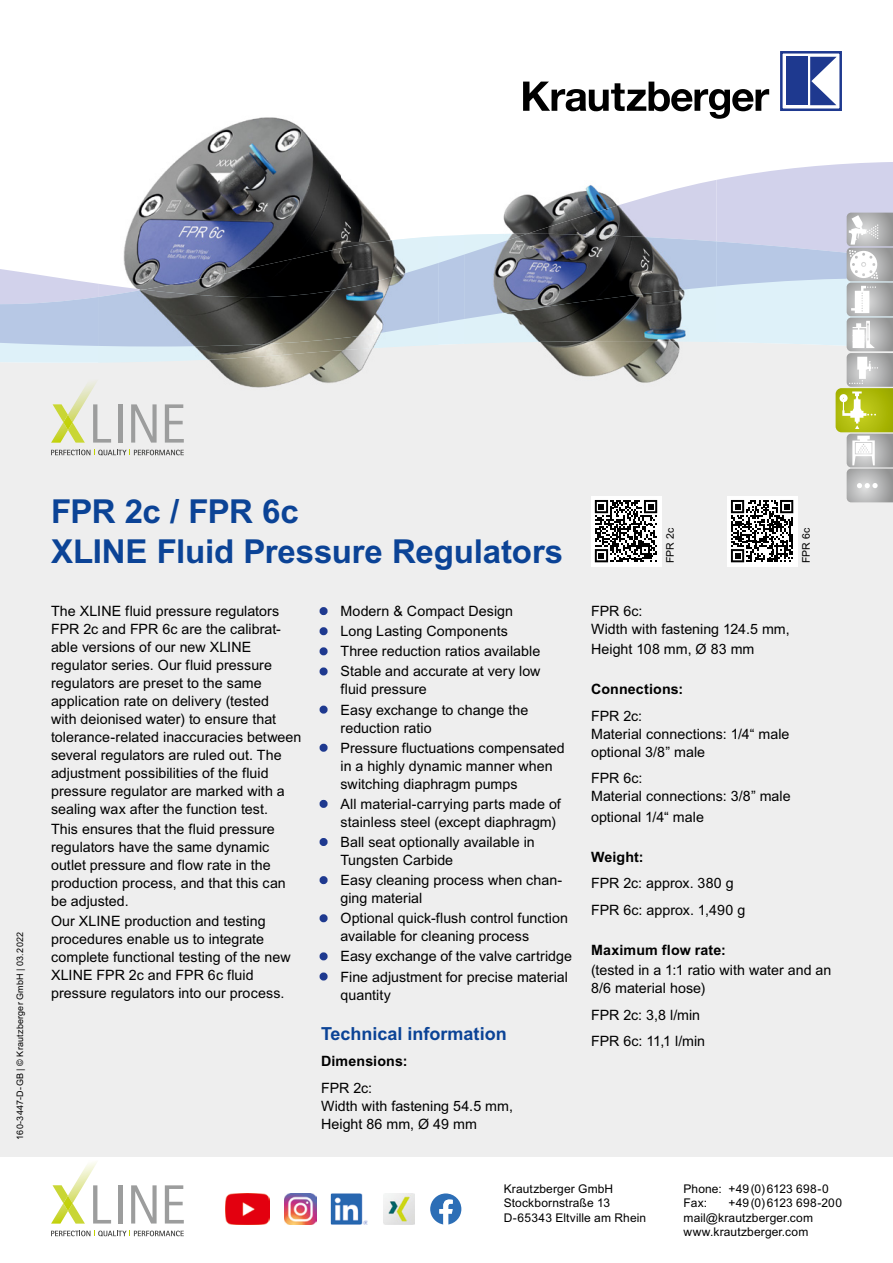
<style>
.page{position:relative;width:893px;height:1263px;background:#fff}
.page>*{position:absolute;margin:0;border:0;box-sizing:border-box;transform-origin:0 0}
.t1{font:700 33px/39.6px "Arial";letter-spacing:-.005em;color:#0b4396}
.t2{font:700 18px "Arial";color:#0b4396}
.t3{font:14.25px/18px "Arial";letter-spacing:.005em;color:#000}
.t4{font:700 14.25px "Arial";letter-spacing:.01em;color:#000}
.t5{font:12px/14.4px "Arial";letter-spacing:.01em;color:#000}
.t6{font:10.5px "Arial";color:#000}
.t7{font:9px "Arial";letter-spacing:.02em;color:#000}
.s1{color:#1e398f}
</style>
<div class="page">
<div style="left:0;top:307px;width:893px;height:850px;background:#eee"></div>
<div style="left:0;top:346px;width:98px;height:17px;background:#def1f9"></div>
<svg style="left:438px;top:162px;width:455px;height:79px;fill:#d2d2eb"></svg>
<svg style="left:0;top:241px;width:836px;height:105px"></svg>
<svg style="left:523px;top:82px;width:246px;height:37px"></svg>
<svg style="left:780px;top:51px;width:62px;height:60px"></svg>
<div style="left:786px;top:57px;width:22px;height:48px;background:#1e398f"></div>
<svg style="left:810px;top:57px;width:27px;height:48px"></svg>
<svg style="left:430px;top:1193px;width:31px;height:32px"></svg>
<img style="left:285px;top:1193px;width:31px;height:32px">
<img style="left:383px;top:1193px;width:31px;height:32px">
<img style="left:225px;top:1193px;width:44px;height:32px">
<img style="left:331px;top:1193px;width:36px;height:32px">
<img style="left:333px;top:1196px;width:27px;height:26px">
<svg style="left:319px;top:607px;width:9px;height:69px"></svg>
<svg style="left:319px;top:705px;width:9px;height:9px"></svg>
<svg style="left:319px;top:743px;width:9px;height:9px"></svg>
<svg style="left:319px;top:799px;width:9px;height:9px"></svg>
<svg style="left:319px;top:838px;width:9px;height:8px"></svg>
<svg style="left:319px;top:876px;width:9px;height:9px"></svg>
<svg style="left:319px;top:914px;width:9px;height:9px"></svg>
<svg style="left:319px;top:952px;width:9px;height:29px"></svg>
<div style="left:591px;top:496px;width:70px;height:70px;background:#fff"></div>
<svg style="left:595px;top:500px;width:62px;height:62px"></svg>
<svg style="left:51px;top:450px;width:133px;height:5px"></svg>
<div style="left:118px;top:404px;width:5px;height:39px;background:#9c9d9d"></div>
<svg style="left:131px;top:404px;width:26px;height:39px"></svg>
<svg style="left:165px;top:404px;width:19px;height:39px"></svg>
<div style="left:727px;top:496px;width:70px;height:70px;background:#fff"></div>
<svg style="left:731px;top:500px;width:62px;height:62px"></svg>
<img style="left:464px;top:162px;width:252px;height:179px">
<img style="left:464px;top:341px;width:252px;height:42px">
<img style="left:527px;top:180px;width:189px;height:54px">
<img style="left:464px;top:234px;width:252px;height:85px">
<svg style="left:51px;top:1230px;width:133px;height:6px"></svg>
<div style="left:118px;top:1185px;width:5px;height:38px;background:#9c9d9d"></div>
<svg style="left:131px;top:1185px;width:26px;height:38px"></svg>
<svg style="left:165px;top:1185px;width:19px;height:38px"></svg>
<svg style="left:51px;top:1162px;width:60px;height:61px"></svg>
<img style="left:126px;top:117px;width:215px;height:119px">
<img style="left:341px;top:177px;width:48px;height:59px">
<img style="left:211px;top:363px;width:155px;height:25px">
<img style="left:98px;top:236px;width:340px;height:127px">
<img style="left:98px;top:284px;width:46px;height:13px">
<svg style="left:51px;top:381px;width:60px;height:62px"></svg>
<svg style="left:836px;top:213px;width:57px;height:289px"></svg>
<p class="t7" style="left:15px;top:1140px;width:209px;rotate:-90deg">160-3447-D-GB | © Krautzberger GmbH | 03.2022</p>
<h1 class="t1" style="left:51px;top:492px;width:514px">FPR 2c / FPR 6c<br>XLINE Fluid Pressure Regulators</h1>
<p class="t3" style="left:51px;top:602px;width:252px">The XLINE fluid pressure regulators FPR 2c and FPR 6c are the calibrat&shy;able versions of our new XLINE regulator series. Our fluid pressure regulators are preset to the same application rate on delivery (tested<br>with deionised water) to ensure that tolerance-related inaccuracies between several regulators are ruled out. The adjustment possibilities of the fluid pressure regulator are marked with a sealing wax after the function test.</p>
<p class="t3" style="left:51px;top:820px;width:236px">This ensures that the fluid pressure regulators have the same dynamic outlet pressure and flow rate in the production process, and that this can be adjusted.</p>
<p class="t3" style="left:51px;top:912px;width:241px">Our XLINE production and testing procedures enable us to integrate complete functional testing of the new XLINE FPR 2c and FPR 6c fluid pressure regulators into our process.</p>
<p class="t3" style="left:321px;top:602px;width:194px"><span class="s1">•</span> Modern &amp; Compact Design</p>
<p class="t3" style="left:321px;top:622px;width:188px"><span class="s1">•</span> Long Lasting Components</p>
<p class="t3" style="left:321px;top:642px;width:221px"><span class="s1">•</span> Three reduction ratios available</p>
<p class="t3" style="left:341px;top:662px;width:202px;text-indent:-19px"><span class="s1">•</span> Stable and accurate at very low fluid pressure</p>
<p class="t3" style="left:341px;top:701px;width:189px;text-indent:-19px"><span class="s1">•</span> Easy exchange to change the reduction ratio</p>
<p class="t3" style="left:341px;top:739px;width:226px;text-indent:-19px"><span class="s1">•</span> Pressure fluctuations compensated in a highly dynamic manner when switching diaphragm pumps</p>
<p class="t3" style="left:341px;top:795px;width:222px;text-indent:-19px"><span class="s1">•</span> All material-carrying parts made of stainless steel (except diaphragm)</p>
<p class="t3" style="left:341px;top:833px;width:196px;text-indent:-19px"><span class="s1">•</span> Ball seat optionally available in<br>Tungsten Carbide</p>
<p class="t3" style="left:341px;top:871px;width:223px;text-indent:-19px"><span class="s1">•</span> Easy cleaning process when chan&shy;ging material</p>
<p class="t3" style="left:341px;top:909px;width:229px;text-indent:-19px"><span class="s1">•</span> Optional quick-flush control function available for cleaning process</p>
<p class="t3" style="left:321px;top:947px;width:252px"><span class="s1">•</span> Easy exchange of the valve cartridge</p>
<p class="t3" style="left:341px;top:967px;width:229px;text-indent:-19px"><span class="s1">•</span> Fine adjustment for precise material quantity</p>
<p class="t2" style="left:321px;top:1023px;width:187px">Technical information</p>
<p class="t4" style="left:321px;top:1053px;width:88px">Dimensions:</p>
<p class="t3" style="left:321px;top:1079px;width:193px">FPR 2c:<br>Width with fastening 54.5 mm,<br>Height 86 mm, Ø 49 mm</p>
<p class="t6" style="left:664px;top:563px;width:37px;rotate:-90deg">FPR 2c</p>
<p class="t6" style="left:800px;top:563px;width:37px;rotate:-90deg">FPR 6c</p>
<p class="t3" style="left:591px;top:602px;width:200px">FPR 6c:<br>Width with fastening 124.5 mm,</p>
<p class="t3" style="left:591px;top:640px;width:165px">Height 108 mm, Ø 83 mm</p>
<p class="t4" style="left:591px;top:681px;width:94px">Connections:</p>
<p class="t3" style="left:591px;top:707px;width:200px">FPR 2c:<br>Material connections: 1/4“ male optional 3/8” male</p>
<p class="t3" style="left:591px;top:769px;width:201px">FPR 6c:<br>Material connections: 3/8” male</p>
<p class="t3" style="left:591px;top:808px;width:114px">optional 1/4“ male</p>
<p class="t4" style="left:591px;top:849px;width:54px">Weight:</p>
<p class="t3" style="left:591px;top:870px;width:156px;line-height:26.5px">FPR 2c: approx. 380 g<br>FPR 6c: approx. 1,490 g</p>
<p class="t4" style="left:591px;top:942px;width:136px">Maximum flow rate:</p>
<p class="t3" style="left:591px;top:961px;width:242px">(tested in a 1:1 ratio with water and an<br>8/6 material hose)</p>
<p class="t3" style="left:591px;top:1001px;width:116px;line-height:26.5px">FPR 2c: 3,8 l/min<br>FPR 6c: 11,1 l/min</p>
<p class="t5" style="left:504px;top:1181px;width:144px">Krautzberger GmbH<br>Stockbornstraße 13<br>D-65343 Eltville am Rhein</p>
<p class="t5" style="left:684px;top:1181px;width:147px">Phone: +49(0)6123 698-0<br>Fax:</p>
<p class="t5" style="left:684px;top:1196px;width:160px;text-indent:45px">+49(0)6123 698-200 mail@krautzberger.com www.krautzberger.com</p>
</div>
